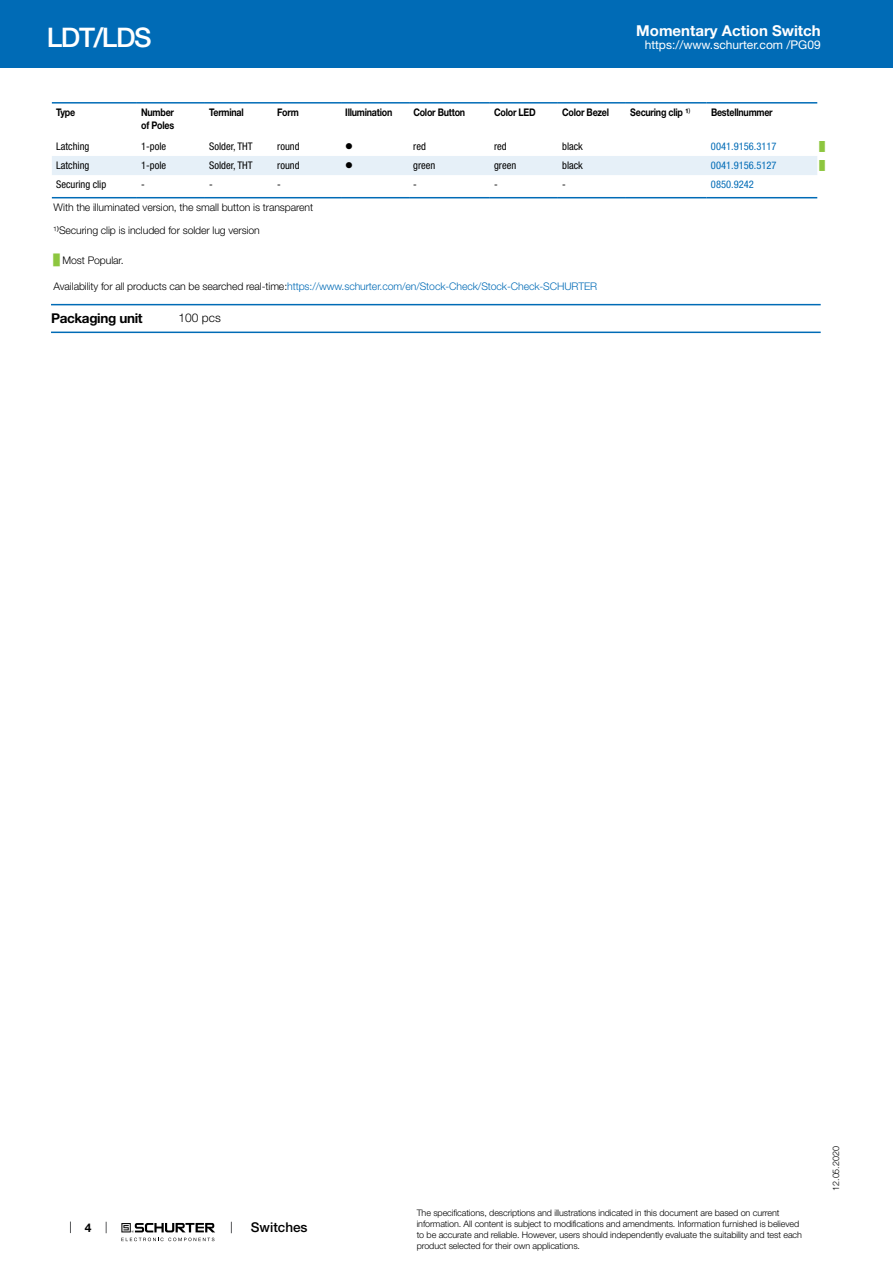
<style>
.page{position:relative;width:893px;height:1263px;background:#fff}
.page>*{position:absolute;margin:0;border:0;box-sizing:border-box;transform-origin:0 0}
.t1{font:500 27px "Helvetica Neue LT";letter-spacing:-.05em;color:#fff}
.t2{font:700 15px "Helvetica Neue LT";color:#fff}
.t3{font:700 13.5px "Helvetica Neue LT";letter-spacing:-.025em;color:#000}
.t4{font:500 13.5px "Helvetica Neue LT";color:#000}
.t5{font:12px "Helvetica Neue LT";color:#fff}
.t6{font:300 12px "Helvetica Neue LT";color:#000}
.t7{font:700 12px "Helvetica Neue LT";color:#000}
.t8{font:300 10.5px/22.6px "Helvetica Neue LT";letter-spacing:-.01em;color:#000}
.t9{font:300 10.5px "Helvetica Neue LT";letter-spacing:-.01em;color:#006bb6}
.t10{font:condensed 10.5px "Helvetica Neue LT";color:#000}
.t11{font:700 10.5px/12.6px "Helvetica Neue LT";letter-spacing:-.025em;color:#000;scale:.85 1}
.t12{font:condensed 10.5px "Helvetica Neue LT";color:#006bb6}
.t13{font:10.5px "Wingdings";color:#000}
.t14{font:300 9px/10.8px "Helvetica Neue LT";letter-spacing:-.01em;color:#000}
.t15{font:9px "Arial Unicode MS";color:#8dc63f}
.s1{font-family:"Arial Unicode MS";font-weight:400}
.s2{font-family:"Arial Unicode MS";font-weight:400;color:#8dc63f}
.s3{color:#000}
</style>
<div class="page">
<svg style="left:70px;top:1221px;width:1px;height:12px"></svg>
<svg style="left:121px;top:1223px;width:94px;height:18px"></svg>
<div style="left:0;top:0;width:893px;height:68px;background:#006bb6"></div>
<svg style="left:52px;top:198px;width:765px;height:1px"></svg>
<div style="left:52px;top:156px;width:765px;height:19px;background:#e6f0f8"></div>
<hr style="left:52px;top:102px;width:85px;height:2px;background:#006bb6">
<hr style="left:137px;top:102px;width:68px;height:2px;background:#006bb6">
<hr style="left:205px;top:102px;width:68px;height:2px;background:#006bb6">
<hr style="left:273px;top:102px;width:68px;height:2px;background:#006bb6">
<hr style="left:341px;top:102px;width:68px;height:2px;background:#006bb6">
<hr style="left:409px;top:102px;width:81px;height:2px;background:#006bb6">
<hr style="left:490px;top:102px;width:68px;height:2px;background:#006bb6">
<hr style="left:558px;top:102px;width:68px;height:2px;background:#006bb6">
<hr style="left:626px;top:102px;width:81px;height:2px;background:#006bb6">
<hr style="left:707px;top:102px;width:110px;height:2px;background:#006bb6">
<hr style="left:52px;top:197px;width:85px;height:1px;background:#006bb6">
<hr style="left:137px;top:197px;width:68px;height:1px;background:#006bb6">
<hr style="left:205px;top:197px;width:68px;height:1px;background:#006bb6">
<hr style="left:273px;top:197px;width:68px;height:1px;background:#006bb6">
<hr style="left:341px;top:197px;width:68px;height:1px;background:#006bb6">
<hr style="left:409px;top:197px;width:81px;height:1px;background:#006bb6">
<hr style="left:490px;top:197px;width:68px;height:1px;background:#006bb6">
<hr style="left:558px;top:197px;width:68px;height:1px;background:#006bb6">
<hr style="left:626px;top:197px;width:81px;height:1px;background:#006bb6">
<hr style="left:707px;top:197px;width:110px;height:1px;background:#006bb6">
<hr style="left:51px;top:304px;width:770px;height:1px;background:#006bb6">
<hr style="left:51px;top:332px;width:770px;height:1px;background:#006bb6">
<h1 class="t1" style="left:47px;top:21px;width:106px">LDT/LDS</h1>
<h2 class="t2" style="left:636px;top:21px;width:186px">Momentary Action Switch</h2>
<h3 class="t5" style="left:645px;top:38px;width:178px">https://www.schurter.com /PG09</h3>
<p class="t11" style="left:56px;top:106px;width:24px">Type</p>
<p class="t11" style="left:141px;top:106px;width:40px">Number of Poles</p>
<p class="t11" style="left:209px;top:106px;width:42px">Terminal</p>
<p class="t11" style="left:277px;top:106px;width:27px">Form</p>
<p class="t11" style="left:345px;top:106px;width:57px">Illumination</p>
<p class="t11" style="left:413px;top:106px;width:63px">Color Button</p>
<p class="t11" style="left:494px;top:106px;width:51px">Color LED</p>
<p class="t11" style="left:562px;top:106px;width:57px">Color Bezel</p>
<p class="t11" style="left:630px;top:106px;width:72px">Securing clip ¹<span class="s1">⁾</span></p>
<p class="t11" style="left:711px;top:106px;width:74px">Bestellnummer</p>
<p class="t10" style="left:56px;top:140px;width:35px">Latching</p>
<p class="t10" style="left:141px;top:140px;width:27px">1-pole</p>
<p class="t10" style="left:209px;top:140px;width:45px">Solder, THT</p>
<p class="t10" style="left:277px;top:140px;width:24px">round</p>
<p class="t13" style="left:345px;top:141px;width:9px">●</p>
<p class="t10" style="left:413px;top:140px;width:14px">red</p>
<p class="t10" style="left:494px;top:140px;width:14px">red</p>
<p class="t10" style="left:562px;top:140px;width:22px">black</p>
<p class="t12" style="left:711px;top:140px;width:67px">0041.9156.3117</p>
<p class="t15" style="left:819px;top:140px;width:7px">█</p>
<p class="t10" style="left:56px;top:160px;width:35px">Latching</p>
<p class="t10" style="left:141px;top:160px;width:27px">1-pole</p>
<p class="t10" style="left:209px;top:160px;width:45px">Solder, THT</p>
<p class="t10" style="left:277px;top:160px;width:24px">round</p>
<p class="t13" style="left:345px;top:160px;width:9px">●</p>
<p class="t10" style="left:413px;top:160px;width:24px">green</p>
<p class="t10" style="left:494px;top:160px;width:24px">green</p>
<p class="t10" style="left:562px;top:160px;width:22px">black</p>
<p class="t12" style="left:711px;top:160px;width:67px">0041.9156.5127</p>
<p class="t15" style="left:819px;top:159px;width:7px">█</p>
<p class="t10" style="left:56px;top:179px;width:52px">Securing clip</p>
<p class="t10" style="left:141px;top:179px;width:5px">-</p>
<p class="t10" style="left:209px;top:179px;width:5px">-</p>
<p class="t10" style="left:277px;top:179px;width:5px">-</p>
<p class="t10" style="left:413px;top:179px;width:5px">-</p>
<p class="t10" style="left:494px;top:179px;width:5px">-</p>
<p class="t10" style="left:562px;top:179px;width:5px">-</p>
<p class="t12" style="left:711px;top:179px;width:44px">0850.9242</p>
<p class="t8" style="left:54px;top:196px;width:261px">With the illuminated version, the small button is transparent<br>¹<span class="s1">⁾</span>Securing clip is included for solder lug version</p>
<p class="t8" style="left:54px;top:249px;width:72px"><span class="s2">█</span> Most Popular.</p>
<p class="t9" style="left:54px;top:280px;width:545px"><span class="s3">Availability for all products can be searched real-time:</span>https://www.schurter.com/en/Stock-Check/Stock-Check-SCHURTER</p>
<h3 class="t3" style="left:51px;top:310px;width:93px">Packaging unit</h3>
<h3 class="t6" style="left:179px;top:310px;width:44px">100 pcs</h3>
<h3 class="t7" style="left:85px;top:1220px;width:8px">4</h3>
<h3 class="t4" style="left:251px;top:1219px;width:58px">Switches</h3>
<p class="t14" style="left:417px;top:1207px;width:387px">The specifications, descriptions and illustrations indicated in this document are based on current information. All content is subject to modifications and amendments. Information furnished is believed to be accurate and reliable. However, users should independently evaluate the suitability and test each product selected for their own applications.</p>
<p class="t14" style="left:830px;top:1191px;width:46px;rotate:-90deg">12.05.2020</p>
</div>
